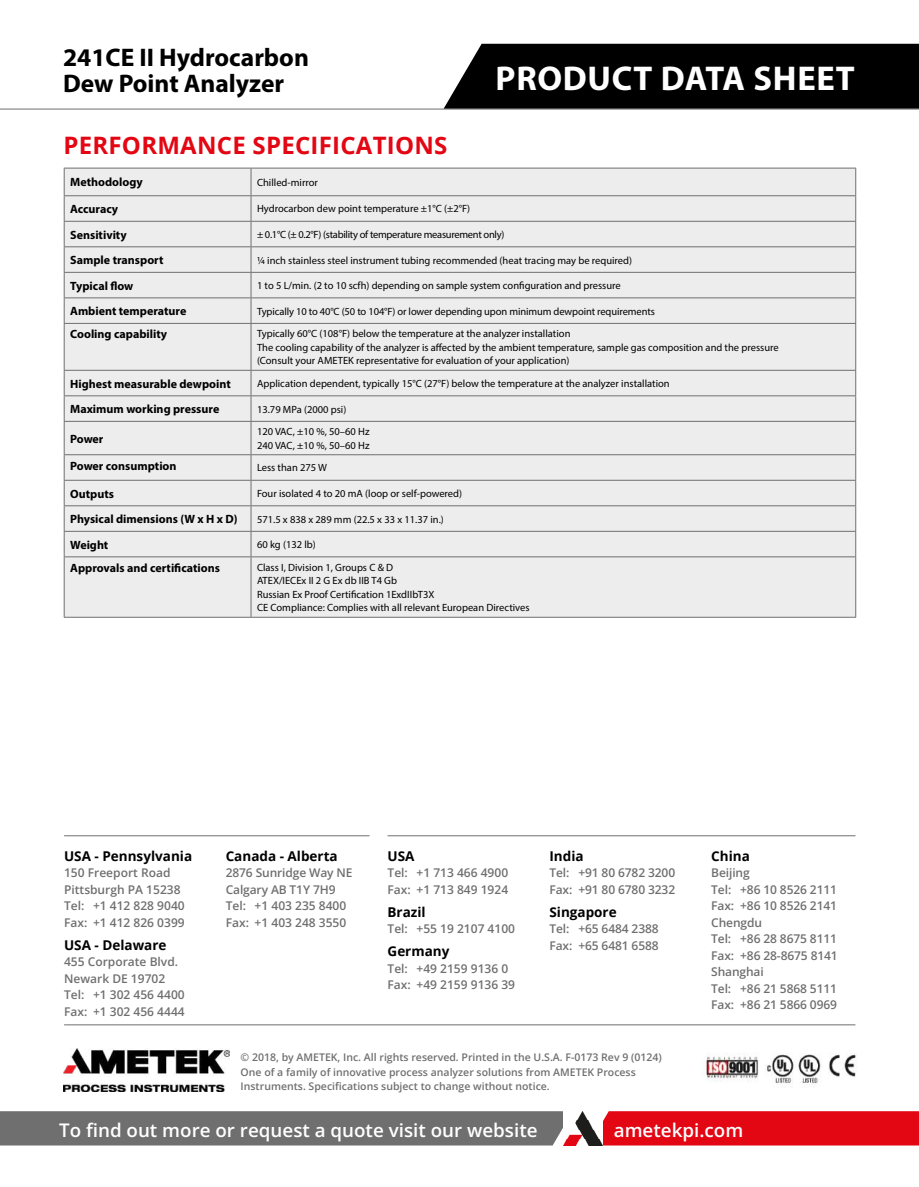
<style>
.page{position:relative;width:919px;height:1187px;background:#fff}
.page>*{position:absolute;margin:0;border:0;box-sizing:border-box;transform-origin:0 0}
.t1{font:700 34.5px "Myriad Pro";letter-spacing:.02em;color:#fff}
.t2{font:700 25.5px/25.5px "Myriad Pro";color:#000}
.t3{font:700 24px "Open Sans";letter-spacing:.01em;color:#e30613}
.t4{font:600 18.75px "Open Sans";color:#fff}
.t5{font:700 13.5px "Open Sans";color:#000}
.t6{font:600 12px/16.5px "Open Sans";color:#706f6f}
.t7{font:700 12px "Myriad Pro";color:#000}
.t8{font:10.5px/13.5px "Myriad Pro";color:#000}
.t9{font:600 10.5px/15.6px "Open Sans";color:#706f6f}
.t10{font:10.5px "Myriad Pro";letter-spacing:-.025em;color:#000}
</style>
<div class="page">
<div style="left:0;top:1111px;width:564px;height:34px;background:#706f6f"></div>
<div style="left:602px;top:1111px;width:316px;height:34px;background:#e30613"></div>
<img style="left:564px;top:1111px;width:38px;height:34px">
<hr style="left:64px;top:835px;width:305px;height:1px;background:#706f6f">
<hr style="left:64px;top:1024px;width:791px;height:1px;background:#706f6f">
<hr style="left:387px;top:835px;width:468px;height:1px;background:#706f6f">
<img style="left:703px;top:1053px;width:154px;height:31px">
<img style="left:64px;top:1048px;width:165px;height:43px">
<div style="left:65px;top:324px;width:790px;height:207px;background:#ededed"></div>
<div style="left:65px;top:532px;width:790px;height:85px;background:#ededed"></div>
<hr style="left:64px;top:323px;width:187px;height:1px;background:#706f6f">
<hr style="left:64px;top:324px;width:1px;height:46px;background:#706f6f">
<hr style="left:251px;top:323px;width:605px;height:1px;background:#706f6f">
<hr style="left:250px;top:324px;width:1px;height:46px;background:#706f6f">
<hr style="left:855px;top:324px;width:1px;height:46px;background:#706f6f">
<hr style="left:64px;top:370px;width:187px;height:1px;background:#706f6f">
<hr style="left:251px;top:370px;width:605px;height:1px;background:#706f6f">
<hr style="left:64px;top:395px;width:187px;height:1px;background:#706f6f">
<svg style="left:64px;top:370px;width:1px;height:51px"></svg>
<hr style="left:251px;top:395px;width:605px;height:1px;background:#706f6f">
<svg style="left:250px;top:370px;width:1px;height:51px"></svg>
<svg style="left:855px;top:370px;width:1px;height:51px"></svg>
<hr style="left:64px;top:421px;width:187px;height:1px;background:#706f6f">
<hr style="left:64px;top:421px;width:1px;height:33px;background:#706f6f">
<hr style="left:251px;top:421px;width:605px;height:1px;background:#706f6f">
<hr style="left:250px;top:421px;width:1px;height:33px;background:#706f6f">
<hr style="left:855px;top:421px;width:1px;height:33px;background:#706f6f">
<hr style="left:64px;top:454px;width:187px;height:1px;background:#706f6f">
<hr style="left:251px;top:454px;width:605px;height:1px;background:#706f6f">
<hr style="left:64px;top:480px;width:187px;height:1px;background:#706f6f">
<hr style="left:251px;top:480px;width:605px;height:1px;background:#706f6f">
<hr style="left:64px;top:505px;width:187px;height:1px;background:#706f6f">
<hr style="left:251px;top:505px;width:605px;height:1px;background:#706f6f">
<hr style="left:64px;top:531px;width:187px;height:1px;background:#706f6f">
<svg style="left:64px;top:455px;width:1px;height:101px"></svg>
<hr style="left:251px;top:531px;width:605px;height:1px;background:#706f6f">
<svg style="left:250px;top:455px;width:1px;height:101px"></svg>
<svg style="left:855px;top:455px;width:1px;height:101px"></svg>
<hr style="left:64px;top:556px;width:187px;height:1px;background:#706f6f">
<hr style="left:64px;top:557px;width:1px;height:60px;background:#706f6f">
<hr style="left:251px;top:556px;width:605px;height:1px;background:#706f6f">
<hr style="left:250px;top:557px;width:1px;height:60px;background:#706f6f">
<hr style="left:855px;top:557px;width:1px;height:60px;background:#706f6f">
<hr style="left:64px;top:617px;width:187px;height:1px;background:#706f6f">
<hr style="left:251px;top:617px;width:605px;height:1px;background:#706f6f">
<svg style="left:64px;top:168px;width:792px;height:155px;background:#e7e7e7"></svg>
<hr style="left:64px;top:195px;width:187px;height:1px;background:#706f6f">
<hr style="left:251px;top:195px;width:605px;height:1px;background:#706f6f">
<div style="left:443px;top:44px;width:475px;height:65px;background:#000"></div>
<hr style="left:0;top:109px;width:918px;height:1px;background:#706f6f">
<h2 class="t2" style="left:63px;top:44px;width:247px">241CE II Hydrocarbon<br>Dew Point Analyzer</h2>
<h3 class="t3" style="left:63px;top:128px;width:385px">PERFORMANCE SPECIFICATIONS</h3>
<h1 class="t1" style="left:495px;top:56px;width:360px">PRODUCT DATA SHEET</h1>
<p class="t7" style="left:70px;top:174px;width:74px">Methodology</p>
<p class="t8" style="left:257px;top:175px;width:62px">Chilled-mirror</p>
<p class="t7" style="left:70px;top:201px;width:50px">Accuracy</p>
<p class="t8" style="left:257px;top:202px;width:215px">Hydrocarbon dew point temperature ±1°C (±2°F)</p>
<p class="t7" style="left:70px;top:227px;width:58px">Sensitivity</p>
<p class="t10" style="left:257px;top:228px;width:249px">± 0.1°C (± 0.2°F) (stability of temperature measurement only)</p>
<p class="t7" style="left:70px;top:252px;width:95px">Sample transport</p>
<p class="t8" style="left:257px;top:253px;width:376px">¼ inch stainless steel instrument tubing recommended (heat tracing may be required)</p>
<p class="t7" style="left:70px;top:278px;width:65px">Typical flow</p>
<p class="t8" style="left:257px;top:278px;width:365px">1 to 5 L/min. (2 to 10 scfh) depending on sample system configuration and pressure</p>
<p class="t7" style="left:70px;top:303px;width:118px">Ambient temperature</p>
<p class="t8" style="left:257px;top:304px;width:399px">Typically 10 to 40°C (50 to 104°F) or lower depending upon minimum dewpoint requirements</p>
<p class="t7" style="left:70px;top:326px;width:98px">Cooling capability</p>
<p class="t8" style="left:257px;top:327px;width:523px">Typically 60°C (108°F) below the temperature at the analyzer installation<br>The cooling capability of the analyzer is affected by the ambient temperature, sample gas composition and the pressure (Consult your AMETEK representative for evaluation of your application)</p>
<p class="t7" style="left:70px;top:375px;width:162px">Highest measurable dewpoint</p>
<p class="t8" style="left:257px;top:376px;width:414px">Application dependent, typically 15°C (27°F) below the temperature at the analyzer installation</p>
<p class="t7" style="left:70px;top:401px;width:151px">Maximum working pressure</p>
<p class="t8" style="left:257px;top:402px;width:91px">13.79 MPa (2000 psi)</p>
<p class="t7" style="left:70px;top:430px;width:35px">Power</p>
<p class="t8" style="left:257px;top:425px;width:114px">120 VAC, ±10 %, 50–60 Hz<br>240 VAC, ±10 %, 50–60 Hz</p>
<p class="t7" style="left:70px;top:458px;width:108px">Power consumption</p>
<p class="t8" style="left:257px;top:461px;width:71px">Less than 275 W</p>
<p class="t7" style="left:70px;top:485px;width:45px">Outputs</p>
<p class="t8" style="left:257px;top:486px;width:206px">Four isolated 4 to 20 mA (loop or self-powered)</p>
<p class="t7" style="left:70px;top:511px;width:169px">Physical dimensions (W x H x D)</p>
<p class="t8" style="left:257px;top:512px;width:188px">571.5 x 838 x 289 mm (22.5 x 33 x 11.37 in.)</p>
<p class="t7" style="left:70px;top:536px;width:40px">Weight</p>
<p class="t8" style="left:257px;top:537px;width:60px">60 kg (132 lb)</p>
<p class="t7" style="left:70px;top:560px;width:151px">Approvals and certifications</p>
<p class="t8" style="left:257px;top:560px;width:274px">Class I, Division 1, Groups C &amp; D<br>ATEX/IECEx II 2 G Ex db IIB T4 Gb<br>Russian Ex Proof Certification 1ExdIIbT3X<br>CE Compliance: Complies with all relevant European Directives</p>
<p class="t5" style="left:64px;top:846px;width:130px">USA - Pennsylvania</p>
<p class="t6" style="left:64px;top:864px;width:122px">150 Freeport Road<br>Pittsburgh PA 15238<br>Tel: +1 412 828 9040<br>Fax: +1 412 826 0399</p>
<p class="t5" style="left:64px;top:935px;width:104px">USA - Delaware</p>
<p class="t6" style="left:64px;top:953px;width:122px">455 Corporate Blvd.<br>Newark DE 19702<br>Tel: +1 302 456 4400<br>Fax: +1 302 456 4444</p>
<p class="t5" style="left:226px;top:846px;width:113px">Canada - Alberta</p>
<p class="t6" style="left:226px;top:864px;width:128px">2876 Sunridge Way NE<br>Calgary AB T1Y 7H9<br>Tel: +1 403 235 8400<br>Fax: +1 403 248 3550</p>
<p class="t5" style="left:387px;top:846px;width:28px">USA</p>
<p class="t6" style="left:387px;top:864px;width:122px">Tel: +1 713 466 4900<br>Fax: +1 713 849 1924</p>
<p class="t5" style="left:387px;top:902px;width:40px">Brazil</p>
<p class="t6" style="left:387px;top:920px;width:129px">Tel: +55 19 2107 4100</p>
<p class="t5" style="left:387px;top:941px;width:63px">Germany</p>
<p class="t6" style="left:387px;top:959px;width:129px">Tel: +49 2159 9136 0<br>Fax: +49 2159 9136 39</p>
<p class="t5" style="left:549px;top:846px;width:36px">India</p>
<p class="t6" style="left:549px;top:864px;width:127px">Tel: +91 80 6782 3200<br>Fax: +91 80 6780 3232</p>
<p class="t5" style="left:549px;top:902px;width:69px">Singapore</p>
<p class="t6" style="left:549px;top:920px;width:111px">Tel: +65 6484 2388<br>Fax: +65 6481 6588</p>
<p class="t9" style="left:241px;top:1048px;width:422px">© 2018, by AMETEK, Inc. All rights reserved. Printed in the U.S.A. F-0173 Rev 9 (0124)<br>One of a family of innovative process analyzer solutions from AMETEK Process</p>
<p class="t9" style="left:241px;top:1077px;width:311px">Instruments. Specifications subject to change without notice.</p>
<p class="t5" style="left:711px;top:846px;width:40px">China</p>
<p class="t6" style="left:711px;top:864px;width:128px">Beijing<br>Tel: +86 10 8526 2111<br>Fax: +86 10 8526 2141<br>Chengdu<br>Tel: +86 28 8675 8111<br>Fax: +86 28-8675 8141<br>Shanghai<br>Tel: +86 21 5868 5111<br>Fax: +86 21 5866 0969</p>
<h3 class="t4" style="left:59px;top:1116px;width:480px">To find out more or request a quote visit our website</h3>
<h3 class="t4" style="left:613px;top:1116px;width:131px">ametekpi.com</h3>
</div>
